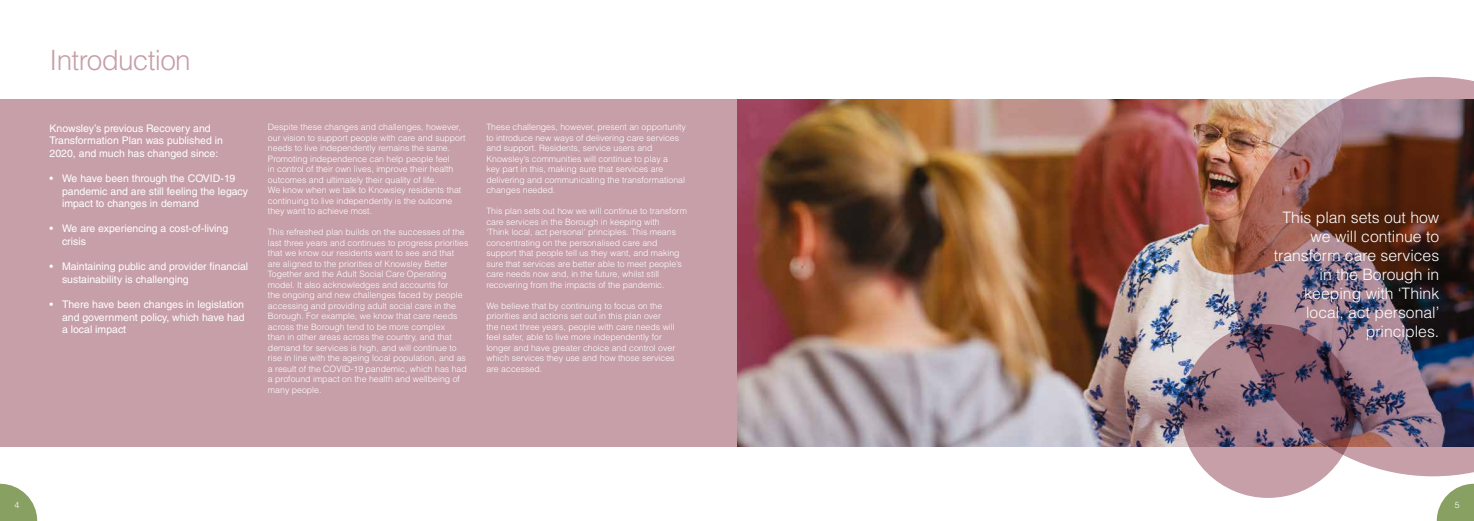
<style>
.page{position:relative;width:1474px;height:521px;background:#fff}
.page>*{position:absolute;margin:0;border:0;box-sizing:border-box;transform-origin:0 0}
.t1{font:300 28px "Helvetica LT Std";letter-spacing:-.025em;color:#c69fa8}
.t2{font:300 15.75px/18.9px "Helvetica LT Std";color:#fff;text-align:right}
.t3{font:10.5px/12.6px "Helvetica LT Std";color:#fff}
.t4{font:300 8.75px/10.5px "Helvetica LT Std";color:#fff}
</style>
<div class="page">
<div style="left:0;top:99px;width:737px;height:347px;background:#c69fa8"></div>
<svg style="left:1436px;top:484px;width:37px;height:37px"></svg>
<svg style="left:0;top:484px;width:37px;height:37px"></svg>
<img style="left:737px;top:99px;width:496px;height:347px">
<svg style="left:1181px;top:324px;width:173px;height:174px;background:#a17f8a"></svg>
<img style="left:1233px;top:77px;width:240px;height:399px">
<h1 class="t1" style="left:50px;top:42px;width:143px">Introduction</h1>
<p class="t3" style="left:50px;top:122px;width:175px">Knowsley’s previous Recovery and<br>Transformation Plan was published in<br>2020, and much has changed since:</p>
<p class="t3" style="left:62px;top:172px;width:187px;text-indent:-12px">• We have been through the COVID-19 pandemic and are still feeling the legacy impact to changes in demand</p>
<p class="t3" style="left:62px;top:222px;width:168px;text-indent:-12px">• We are experiencing a cost-of-living crisis</p>
<p class="t3" style="left:62px;top:260px;width:188px;text-indent:-12px">• Maintaining public and provider financial sustainability is challenging</p>
<p class="t3" style="left:62px;top:298px;width:184px;text-align:justify;text-indent:-12px">• There have been changes in legislation and government policy, which have had a local impact</p>
<p class="t4" style="left:268px;top:122px;width:199px">Despite these changes and challenges, however, our vision to support people with care and support needs to live independently remains the same.<br>Promoting independence can help people feel<br>in control of their own lives, improve their health outcomes and ultimately their quality of life.<br>We know when we talk to Knowsley residents that continuing to live independently is the outcome they want to achieve most.</p>
<p class="t4" style="left:268px;top:227px;width:202px">This refreshed plan builds on the successes of the last three years and continues to progress priorities that we know our residents want to see and that are aligned to the priorities of Knowsley Better Together and the Adult Social Care Operating model. It also acknowledges and accounts for<br>the ongoing and new challenges faced by people accessing and providing adult social care in the Borough. For example, we know that care needs across the Borough tend to be more complex<br>than in other areas across the country, and that demand for services is high, and will continue to rise in line with the ageing local population, and as a result of the COVID-19 pandemic, which has had a profound impact on the health and wellbeing of many people.</p>
<p class="t4" style="left:486px;top:122px;width:201px">These challenges, however, present an opportunity to introduce new ways of delivering care services and support. Residents, service users and Knowsley’s communities will continue to play a<br>key part in this, making sure that services are delivering and communicating the transformational changes needed.</p>
<p class="t4" style="left:486px;top:206px;width:202px">This plan sets out how we will continue to transform care services in the Borough in keeping with<br>‘Think local, act personal’ principles. This means concentrating on the personalised care and support that people tell us they want, and making sure that services are better able to meet people’s care needs now and, in the future, whilst still recovering from the impacts of the pandemic.</p>
<p class="t4" style="left:486px;top:300px;width:190px">We believe that by continuing to focus on the priorities and actions set out in this plan over the next three years, people with care needs will feel safer, able to live more independently for longer and have greater choice and control over which services they use and how those services are accessed.</p>
<h2 class="t2" style="left:1273px;top:208px;width:167px">This plan sets out how we will continue to transform care services in the Borough in keeping with ‘Think local, act personal’ principles.</h2>
<p class="t4" style="left:14px;top:499px;width:6px">4</p>
<p class="t4" style="left:1454px;top:499px;width:6px">5</p>
</div>
